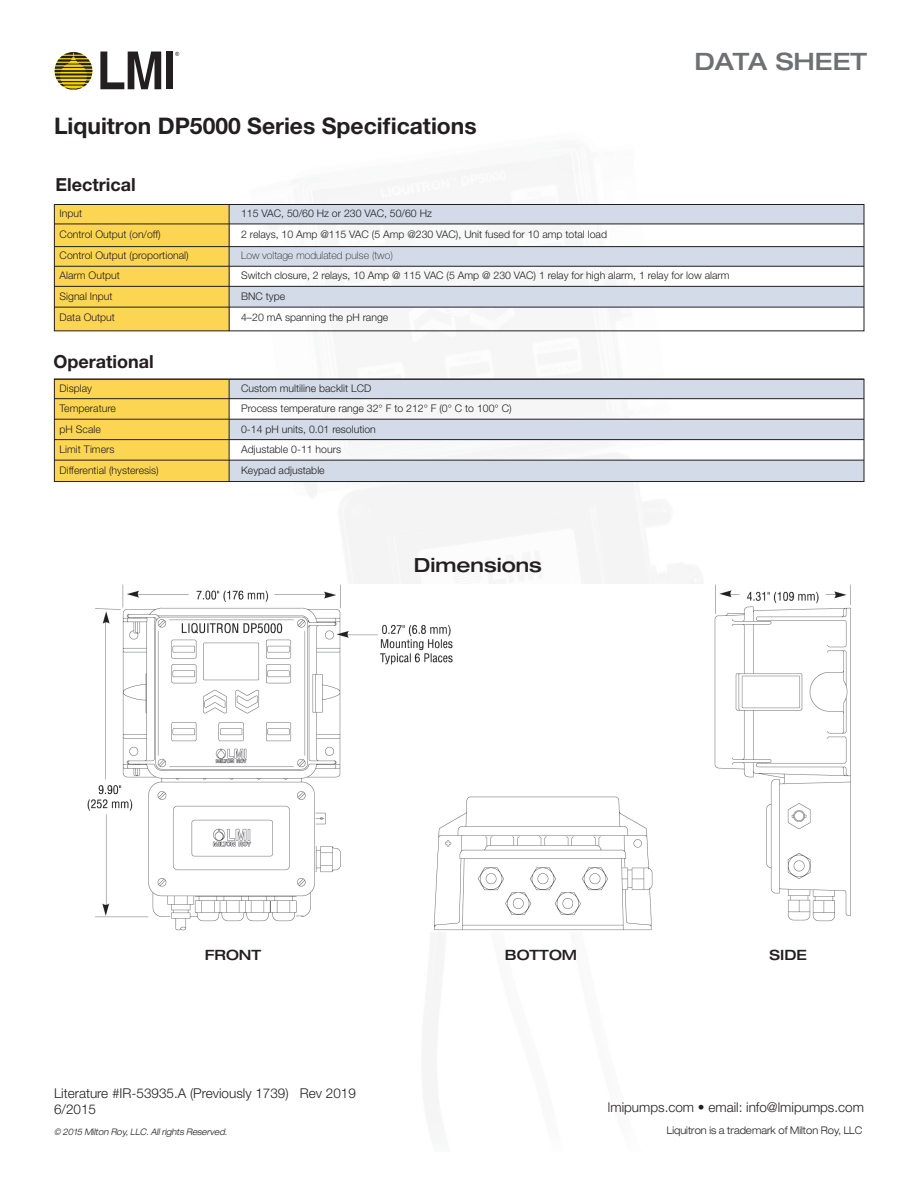
<style>
.page{position:relative;width:918px;height:1188px;background:#fff}
.page>*{position:absolute;margin:0;border:0;box-sizing:border-box;transform-origin:0 0}
.t1{font:500 expanded 24px "Helvetica Neue";color:#6f7073}
.phead{font:700 22.8px "Helvetica Neue LT Pro";color:#231f20}
.spec_bold{font:500 expanded 19.5px "Helvetica Neue";color:#231f20}
.spec_bold-2{font:700 18px "Helvetica Neue LT Pro";color:#231f20}
.phead-2{font:500 expanded 14.25px "Helvetica Neue";color:#231f20}
.t2{font:300 13.5px "Helvetica Neue LT Pro";color:#231f20}
.spec_bold-3{font:300 10.5px "Helvetica Neue LT Pro";color:#231f20}
.spec_text{font:300 10.5px "Helvetica Neue LT Pro";color:#231f20}
.t3{font:300 expanded 10.5px "Helvetica Neue";color:#231f20;scale:.89 1}
.spec_bold-4{font:100 10.5px "Helvetica Neue LT Pro";color:#231f20}
.t4{font:italic 300 expanded 9px "Helvetica Neue";color:#231f20;scale:.89 1}
</style>
<div class="page">
<img style="left:53px;top:51px;width:812px;height:1067px">
<img style="left:85px;top:584px;width:766px;height:347px">
<div style="left:167px;top:52px;width:6px;height:37px;background:#231f20"></div>
<svg style="left:100px;top:52px;width:61px;height:37px"></svg>
<svg style="left:55px;top:52px;width:37px;height:38px"></svg>
<svg style="left:175px;top:52px;width:4px;height:4px"></svg>
<div style="left:54px;top:379px;width:175px;height:102px;background:#fcd653"></div>
<div style="left:54px;top:204px;width:176px;height:127px;background:#fcd653"></div>
<div style="left:230px;top:204px;width:634px;height:20px;background:#d2dbe7"></div>
<div style="left:229px;top:286px;width:635px;height:21px;background:#d2dbe7"></div>
<div style="left:230px;top:246px;width:634px;height:20px;background:#d2dbe7"></div>
<div style="left:230px;top:379px;width:634px;height:20px;background:#d2dbe7"></div>
<div style="left:229px;top:419px;width:635px;height:21px;background:#d2dbe7"></div>
<div style="left:229px;top:460px;width:635px;height:21px;background:#d2dbe7"></div>
<div style="left:54px;top:204px;width:810px;height:127px;border:1px solid #231f20"></div>
<div style="left:54px;top:379px;width:810px;height:103px;border:1px solid #231f20"></div>
<hr style="left:54px;top:224px;width:810px;height:1px;background:#231f20">
<hr style="left:54px;top:246px;width:810px;height:1px;background:#231f20">
<hr style="left:54px;top:266px;width:810px;height:1px;background:#231f20">
<hr style="left:54px;top:286px;width:810px;height:1px;background:#231f20">
<hr style="left:54px;top:307px;width:810px;height:1px;background:#231f20">
<hr style="left:54px;top:379px;width:810px;height:1px;background:#231f20">
<hr style="left:54px;top:398px;width:810px;height:1px;background:#231f20">
<hr style="left:54px;top:419px;width:810px;height:1px;background:#231f20">
<hr style="left:54px;top:439px;width:810px;height:1px;background:#231f20">
<hr style="left:54px;top:460px;width:810px;height:1px;background:#231f20">
<hr style="left:229px;top:204px;width:1px;height:127px;background:#231f20">
<hr style="left:229px;top:379px;width:1px;height:102px;background:#231f20">
<p class="phead" style="left:54px;top:111px;width:424px">Liquitron DP5000 Series Specifications</p>
<p class="t1" style="left:694px;top:47px;width:174px">DATA SHEET</p>
<p class="spec_bold-2" style="left:55px;top:173px;width:82px">Electrical</p>
<p class="spec_bold-3" style="left:60px;top:207px;width:24px">Input</p>
<p class="spec_bold-3" style="left:241px;top:207px;width:192px">115 VAC, 50/60 Hz or 230 VAC, 50/60 Hz</p>
<p class="spec_bold-3" style="left:60px;top:228px;width:103px">Control Output (on/off)</p>
<p class="spec_bold-3" style="left:241px;top:228px;width:367px">2 relays, 10 Amp @115 VAC (5 Amp @230 VAC), Unit fused for 10 amp total load</p>
<p class="spec_bold-3" style="left:60px;top:248px;width:131px">Control Output (proportional)</p>
<p class="spec_bold-4" style="left:241px;top:249px;width:153px">Low voltage modulated pulse (two)</p>
<p class="spec_bold-3" style="left:60px;top:269px;width:62px">Alarm Output</p>
<p class="spec_bold-3" style="left:241px;top:269px;width:490px">Switch closure, 2 relays, 10 Amp @ 115 VAC (5 Amp @ 230 VAC) 1 relay for high alarm, 1 relay for low alarm</p>
<p class="spec_bold-3" style="left:60px;top:290px;width:55px">Signal Input</p>
<p class="spec_bold-3" style="left:241px;top:290px;width:46px">BNC type</p>
<p class="spec_bold-3" style="left:60px;top:311px;width:57px">Data Output</p>
<p class="spec_bold-3" style="left:241px;top:311px;width:149px">4–20 mA spanning the pH range</p>
<p class="spec_bold-2" style="left:54px;top:351px;width:102px">Operational</p>
<p class="spec_bold-3" style="left:60px;top:382px;width:34px">Display</p>
<p class="spec_bold-3" style="left:241px;top:382px;width:132px">Custom multiline backlit LCD</p>
<p class="spec_bold-3" style="left:60px;top:402px;width:58px">Temperature</p>
<p class="spec_bold-3" style="left:241px;top:402px;width:272px">Process temperature range 32° F to 212° F (0° C to 100° C)</p>
<p class="spec_bold-3" style="left:60px;top:423px;width:43px">pH Scale</p>
<p class="spec_bold-3" style="left:241px;top:423px;width:136px">0-14 pH units, 0.01 resolution</p>
<p class="spec_text" style="left:60px;top:443px;width:56px">Limit Timers</p>
<p class="spec_text" style="left:241px;top:443px;width:101px">Adjustable 0-11 hours</p>
<p class="spec_text" style="left:60px;top:464px;width:101px">Differential (hysteresis)</p>
<p class="spec_text" style="left:241px;top:464px;width:85px">Keypad adjustable</p>
<p class="spec_bold" style="left:414px;top:553px;width:129px">Dimensions</p>
<p class="phead-2" style="left:205px;top:946px;width:58px">FRONT</p>
<p class="phead-2" style="left:505px;top:946px;width:74px">BOTTOM</p>
<p class="phead-2" style="left:770px;top:946px;width:39px">SIDE</p>
<p class="t2" style="left:54px;top:1085px;width:303px">Literature #IR-53935.A (Previously 1739) Rev 2019</p>
<p class="t2" style="left:54px;top:1101px;width:44px">6/2015</p>
<p class="t4" style="left:54px;top:1126px;width:196px">© 2015 Milton Roy, LLC. All rights Reserved.</p>
<p class="t2" style="left:608px;top:1099px;width:258px">lmipumps.com • email: info@lmipumps.com</p>
<p class="t3" style="left:667px;top:1124px;width:221px">Liquitron is a trademark of Milton Roy, LLC</p>
</div>
